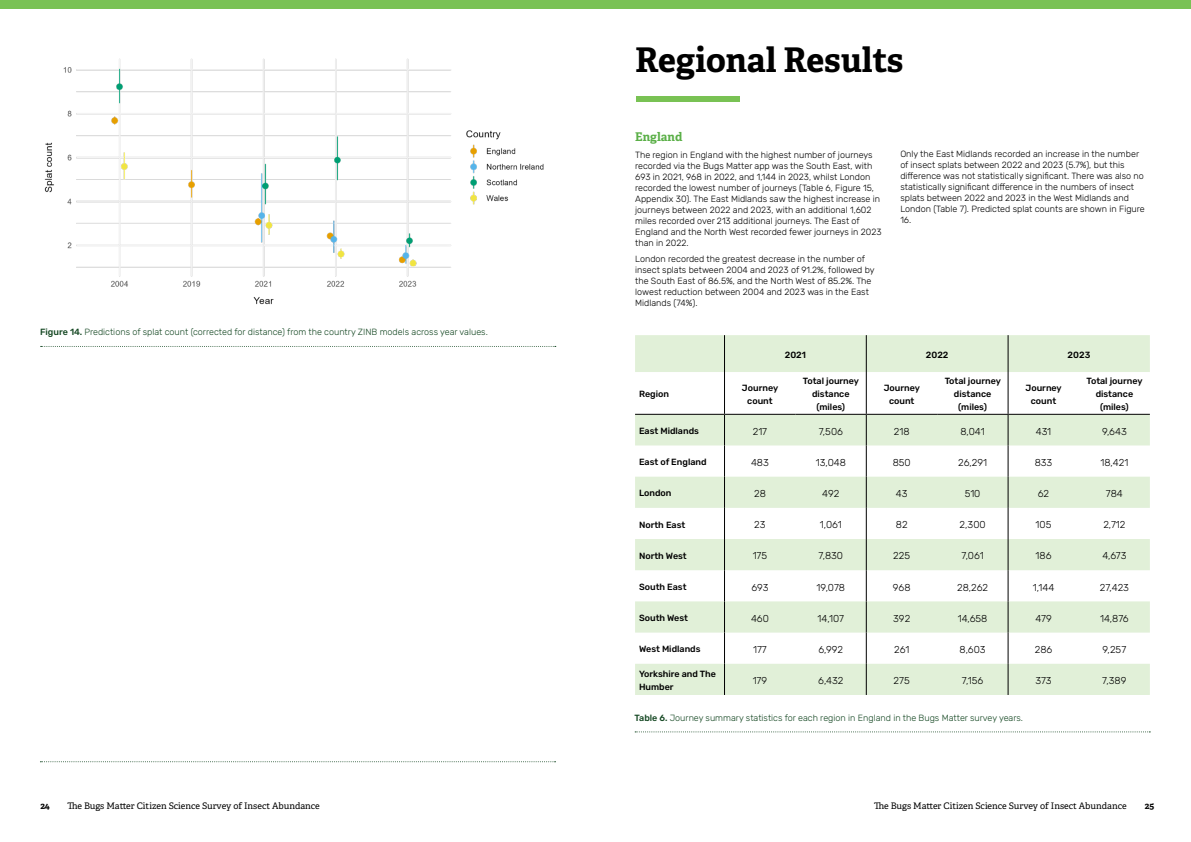
<style>
.page{position:relative;width:1191px;height:842px;background:#fff}
.page>*{position:absolute;margin:0;border:0;box-sizing:border-box;transform-origin:0 0}
.FeatureStrap{font:700 34px "Adelle";color:#000}
.Paragraph{font:700 12px "Adelle";color:#5aaf47}
.P_Intro{font:300 10px "Rubik";color:#000}
.Paragraph-2{font:300 9px/11px "Rubik";color:#000}
.P_Intro-2{font:500 9px/13px "Rubik";color:#000;text-align:center}
.Paragraph-3{font:300 9px "Rubik";color:#144722}
.t1{font:9px "Adelle";color:#000}
.t2{font:700 9px "Adelle";color:#000}
.s1{font-weight:500}
</style>
<div class="page">
<div style="left:0;top:0;width:1191px;height:9px;background:#79c254"></div>
<img style="left:44px;top:58px;width:500px;height:247px">
<svg style="left:41px;top:346px;width:515px;height:1px"></svg>
<svg style="left:40px;top:761px;width:515px;height:1px"></svg>
<div style="left:636px;top:96px;width:104px;height:6px;background:#79c254"></div>
<svg style="left:635px;top:731px;width:515px;height:1px"></svg>
<svg style="left:635px;top:335px;width:514px;height:360px;fill:#e1f0d8"></svg>
<hr style="left:724px;top:335px;width:1px;height:37px;background:#000">
<hr style="left:865px;top:335px;width:1px;height:37px;background:#000">
<hr style="left:1007px;top:335px;width:1px;height:37px;background:#000">
<hr style="left:724px;top:372px;width:1px;height:42px;background:#000">
<hr style="left:865px;top:372px;width:1px;height:42px;background:#000">
<hr style="left:1007px;top:372px;width:1px;height:42px;background:#000">
<hr style="left:724px;top:415px;width:1px;height:30px;background:#000">
<hr style="left:865px;top:415px;width:1px;height:30px;background:#000">
<hr style="left:1007px;top:415px;width:1px;height:30px;background:#000">
<hr style="left:724px;top:445px;width:1px;height:32px;background:#000">
<hr style="left:865px;top:445px;width:1px;height:32px;background:#000">
<hr style="left:1007px;top:445px;width:1px;height:32px;background:#000">
<hr style="left:724px;top:477px;width:1px;height:31px;background:#000">
<hr style="left:865px;top:477px;width:1px;height:31px;background:#000">
<hr style="left:1007px;top:477px;width:1px;height:31px;background:#000">
<hr style="left:724px;top:508px;width:1px;height:31px;background:#000">
<hr style="left:865px;top:508px;width:1px;height:31px;background:#000">
<hr style="left:1007px;top:508px;width:1px;height:31px;background:#000">
<hr style="left:724px;top:539px;width:1px;height:31px;background:#000">
<hr style="left:865px;top:539px;width:1px;height:31px;background:#000">
<hr style="left:1007px;top:539px;width:1px;height:31px;background:#000">
<hr style="left:724px;top:570px;width:1px;height:31px;background:#000">
<hr style="left:865px;top:570px;width:1px;height:31px;background:#000">
<hr style="left:1007px;top:570px;width:1px;height:31px;background:#000">
<hr style="left:724px;top:601px;width:1px;height:32px;background:#000">
<hr style="left:865px;top:601px;width:1px;height:32px;background:#000">
<hr style="left:1007px;top:601px;width:1px;height:32px;background:#000">
<hr style="left:724px;top:633px;width:1px;height:31px;background:#000">
<hr style="left:865px;top:633px;width:1px;height:31px;background:#000">
<hr style="left:1007px;top:633px;width:1px;height:31px;background:#000">
<hr style="left:724px;top:664px;width:1px;height:31px;background:#000">
<hr style="left:865px;top:664px;width:1px;height:31px;background:#000">
<hr style="left:1007px;top:664px;width:1px;height:31px;background:#000">
<hr style="left:635px;top:414px;width:89px;height:1px;background:#000">
<hr style="left:724px;top:414px;width:71px;height:1px;background:#000">
<hr style="left:795px;top:414px;width:71px;height:1px;background:#000">
<hr style="left:866px;top:414px;width:71px;height:1px;background:#000">
<hr style="left:937px;top:414px;width:71px;height:1px;background:#000">
<hr style="left:1008px;top:414px;width:71px;height:1px;background:#000">
<hr style="left:1079px;top:414px;width:70px;height:1px;background:#000">
<p class="FeatureStrap" style="left:635px;top:36px;width:270px">Regional Results</p>
<p class="Paragraph-3" style="left:40px;top:326px;width:449px"><span class="s1">Figure 14.</span> Predictions of splat count (corrected for distance) from the country ZINB models across year values.</p>
<p class="Paragraph" style="left:635px;top:128px;width:49px">England</p>
<p class="Paragraph-2" style="left:635px;top:149px;width:248px">The region in England with the highest number of journeys recorded via the Bugs Matter app was the South East, with 693 in 2021, 968 in 2022, and 1,144 in 2023, whilst London recorded the lowest number of journeys (Table 6, Figure 15, Appendix 30). The East Midlands saw the highest increase in journeys between 2022 and 2023, with an additional 1,602 miles recorded over 213 additional journeys. The East of England and the North West recorded fewer journeys in 2023 than in 2022.</p>
<p class="Paragraph-2" style="left:635px;top:254px;width:241px">London recorded the greatest decrease in the number of insect splats between 2004 and 2023 of 91.2%, followed by the South East of 86.5%, and the North West of 85.2%. The lowest reduction between 2004 and 2023 was in the East Midlands (74%).</p>
<p class="Paragraph-2" style="left:900px;top:149px;width:246px">Only the East Midlands recorded an increase in the number of insect splats between 2022 and 2023 (5.7%), but this difference was not statistically significant. There was also no statistically significant difference in the numbers of insect splats between 2022 and 2023 in the West Midlands and London (Table 7). Predicted splat counts are shown in Figure 16.</p>
<p class="P_Intro-2" style="left:785px;top:348px;width:23px">2021</p>
<p class="P_Intro-2" style="left:926px;top:348px;width:24px">2022</p>
<p class="P_Intro-2" style="left:1067px;top:348px;width:24px">2023</p>
<p class="P_Intro-2" style="left:639px;top:388px;width:31px">Region</p>
<p class="P_Intro-2" style="left:742px;top:381px;width:38px">Journey count</p>
<p class="P_Intro-2" style="left:803px;top:375px;width:58px">Total journey distance (miles)</p>
<p class="P_Intro-2" style="left:883px;top:381px;width:38px">Journey count</p>
<p class="P_Intro-2" style="left:944px;top:375px;width:58px">Total journey distance (miles)</p>
<p class="P_Intro-2" style="left:1025px;top:381px;width:38px">Journey count</p>
<p class="P_Intro-2" style="left:1086px;top:375px;width:58px">Total journey distance (miles)</p>
<p class="P_Intro-2" style="left:639px;top:425px;width:61px">East Midlands</p>
<p class="P_Intro" style="left:752px;top:424px;width:16px">217</p>
<p class="P_Intro" style="left:818px;top:424px;width:26px">7,506</p>
<p class="P_Intro" style="left:894px;top:424px;width:17px">218</p>
<p class="P_Intro" style="left:960px;top:424px;width:26px">8,041</p>
<p class="P_Intro" style="left:1035px;top:424px;width:17px">431</p>
<p class="P_Intro" style="left:1102px;top:424px;width:26px">9,643</p>
<p class="P_Intro-2" style="left:639px;top:456px;width:69px">East of England</p>
<p class="P_Intro" style="left:751px;top:455px;width:19px">483</p>
<p class="P_Intro" style="left:815px;top:455px;width:32px">13,048</p>
<p class="P_Intro" style="left:892px;top:455px;width:20px">850</p>
<p class="P_Intro" style="left:958px;top:455px;width:31px">26,291</p>
<p class="P_Intro" style="left:1034px;top:455px;width:19px">833</p>
<p class="P_Intro" style="left:1100px;top:455px;width:29px">18,421</p>
<p class="P_Intro-2" style="left:639px;top:487px;width:34px">London</p>
<p class="P_Intro" style="left:754px;top:486px;width:13px">28</p>
<p class="P_Intro" style="left:822px;top:486px;width:19px">492</p>
<p class="P_Intro" style="left:896px;top:486px;width:13px">43</p>
<p class="P_Intro" style="left:964px;top:486px;width:17px">510</p>
<p class="P_Intro" style="left:1037px;top:486px;width:13px">62</p>
<p class="P_Intro" style="left:1106px;top:486px;width:18px">784</p>
<p class="P_Intro-2" style="left:639px;top:518px;width:48px">North East</p>
<p class="P_Intro" style="left:754px;top:517px;width:13px">23</p>
<p class="P_Intro" style="left:820px;top:517px;width:23px">1,061</p>
<p class="P_Intro" style="left:896px;top:517px;width:13px">82</p>
<p class="P_Intro" style="left:959px;top:517px;width:28px">2,300</p>
<p class="P_Intro" style="left:1035px;top:517px;width:17px">105</p>
<p class="P_Intro" style="left:1103px;top:517px;width:24px">2,712</p>
<p class="P_Intro-2" style="left:639px;top:549px;width:49px">North West</p>
<p class="P_Intro" style="left:752px;top:549px;width:16px">175</p>
<p class="P_Intro" style="left:818px;top:549px;width:26px">7,830</p>
<p class="P_Intro" style="left:893px;top:549px;width:18px">225</p>
<p class="P_Intro" style="left:961px;top:549px;width:24px">7,061</p>
<p class="P_Intro" style="left:1035px;top:549px;width:17px">186</p>
<p class="P_Intro" style="left:1102px;top:549px;width:26px">4,673</p>
<p class="P_Intro-2" style="left:639px;top:581px;width:49px">South East</p>
<p class="P_Intro" style="left:751px;top:580px;width:19px">693</p>
<p class="P_Intro" style="left:816px;top:580px;width:30px">19,078</p>
<p class="P_Intro" style="left:893px;top:580px;width:19px">968</p>
<p class="P_Intro" style="left:957px;top:580px;width:33px">28,262</p>
<p class="P_Intro" style="left:1032px;top:580px;width:23px">1,144</p>
<p class="P_Intro" style="left:1099px;top:580px;width:31px">27,423</p>
<p class="P_Intro-2" style="left:639px;top:612px;width:50px">South West</p>
<p class="P_Intro" style="left:751px;top:611px;width:19px">460</p>
<p class="P_Intro" style="left:817px;top:611px;width:28px">14,107</p>
<p class="P_Intro" style="left:893px;top:611px;width:19px">392</p>
<p class="P_Intro" style="left:957px;top:611px;width:31px">14,658</p>
<p class="P_Intro" style="left:1035px;top:611px;width:18px">479</p>
<p class="P_Intro" style="left:1100px;top:611px;width:30px">14,876</p>
<p class="P_Intro-2" style="left:639px;top:643px;width:63px">West Midlands</p>
<p class="P_Intro" style="left:753px;top:642px;width:15px">177</p>
<p class="P_Intro" style="left:818px;top:642px;width:26px">6,992</p>
<p class="P_Intro" style="left:894px;top:642px;width:17px">261</p>
<p class="P_Intro" style="left:959px;top:642px;width:28px">8,603</p>
<p class="P_Intro" style="left:1034px;top:642px;width:19px">286</p>
<p class="P_Intro" style="left:1102px;top:642px;width:25px">9,257</p>
<p class="P_Intro-2" style="left:639px;top:668px;width:78px;text-align:left">Yorkshire and The<br>Humber</p>
<p class="P_Intro" style="left:752px;top:673px;width:16px">179</p>
<p class="P_Intro" style="left:818px;top:673px;width:27px">6,432</p>
<p class="P_Intro" style="left:893px;top:673px;width:18px">275</p>
<p class="P_Intro" style="left:962px;top:673px;width:23px">7,156</p>
<p class="P_Intro" style="left:1035px;top:673px;width:18px">373</p>
<p class="P_Intro" style="left:1102px;top:673px;width:26px">7,389</p>
<p class="Paragraph-3" style="left:634px;top:711px;width:390px"><span class="s1">Table 6.</span> Journey summary statistics for each region in England in the Bugs Matter survey years.</p>
<p class="t2" style="left:40px;top:800px;width:11px">24</p>
<p class="t1" style="left:67px;top:801px;width:254px">The Bugs Matter Citizen Science Survey of Insect Abundance</p>
<p class="t1" style="left:874px;top:801px;width:254px">The Bugs Matter Citizen Science Survey of Insect Abundance</p>
<p class="t2" style="left:1144px;top:800px;width:11px">25</p>
</div>
